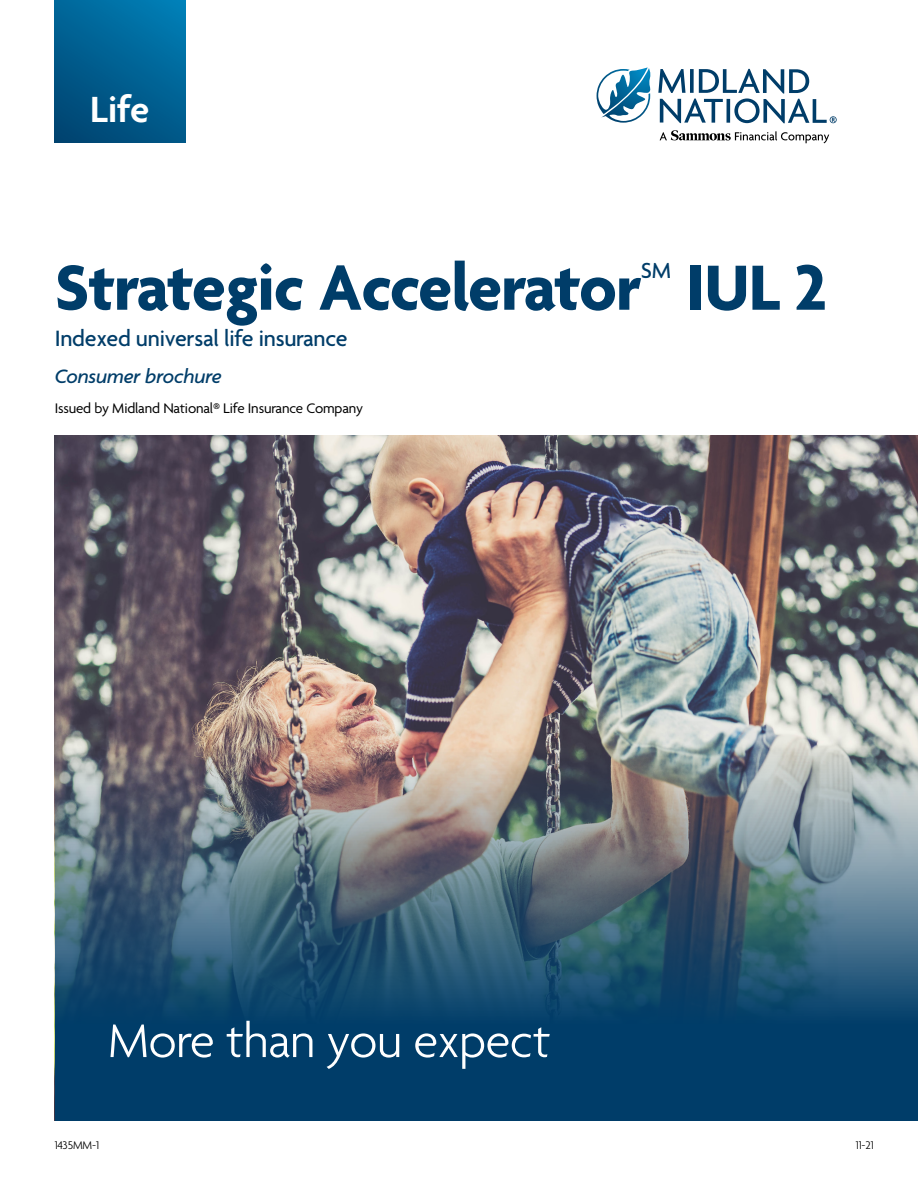
<style>
.page{position:relative;width:918px;height:1188px;background:#fff}
.page>*{position:absolute;margin:0;border:0;box-sizing:border-box;transform-origin:0 0}
.t1{font:700 69px "Agenda";letter-spacing:-.01em;color:#003d69}
.t2{font:300 51px "Agenda";letter-spacing:-.01em;color:#fff}
.t3{font:600 39.45px "Agenda";color:#fff}
.t4{font:500 24px "Agenda";letter-spacing:-.01em;color:#003d69}
.t5{font:500 23.55px "Agenda";color:#003d69}
.t6{font:italic 500 21px "Agenda";letter-spacing:-.01em;color:#003d69}
.t7{font:15px "Agenda";letter-spacing:-.01em;color:#000}
.t8{font:300 12px "Agenda";letter-spacing:-.01em;color:#000}
</style>
<div class="page">
<img style="left:54px;top:436px;width:864px;height:684px">
<img style="left:55px;top:747px;width:863px;height:373px">
<svg style="left:658px;top:69px;width:179px;height:54px"></svg>
<svg style="left:597px;top:68px;width:54px;height:55px"></svg>
<svg style="left:660px;top:130px;width:169px;height:13px"></svg>
<svg style="left:55px;top:0;width:130px;height:142px;background:#006091"></svg>
<h3 class="t3" style="left:90px;top:88px;width:61px">Life</h3>
<h1 class="t1" style="left:55px;top:251px;width:588px">Strategic Accelerator</h1>
<h3 class="t5" style="left:641px;top:258px;width:32px">SM</h3>
<h1 class="t1" style="left:686px;top:251px;width:143px">IUL 2</h1>
<h3 class="t4" style="left:55px;top:326px;width:294px">Indexed universal life insurance</h3>
<h3 class="t6" style="left:55px;top:364px;width:169px">Consumer brochure</h3>
<p class="t7" style="left:55px;top:400px;width:310px">Issued by Midland National® Life Insurance Company</p>
<h2 class="t2" style="left:108px;top:1013px;width:444px">More than you expect</h2>
<p class="t8" style="left:55px;top:1138px;width:46px">1435MM-1</p>
<p class="t8" style="left:856px;top:1138px;width:20px">11-21</p>
</div>
